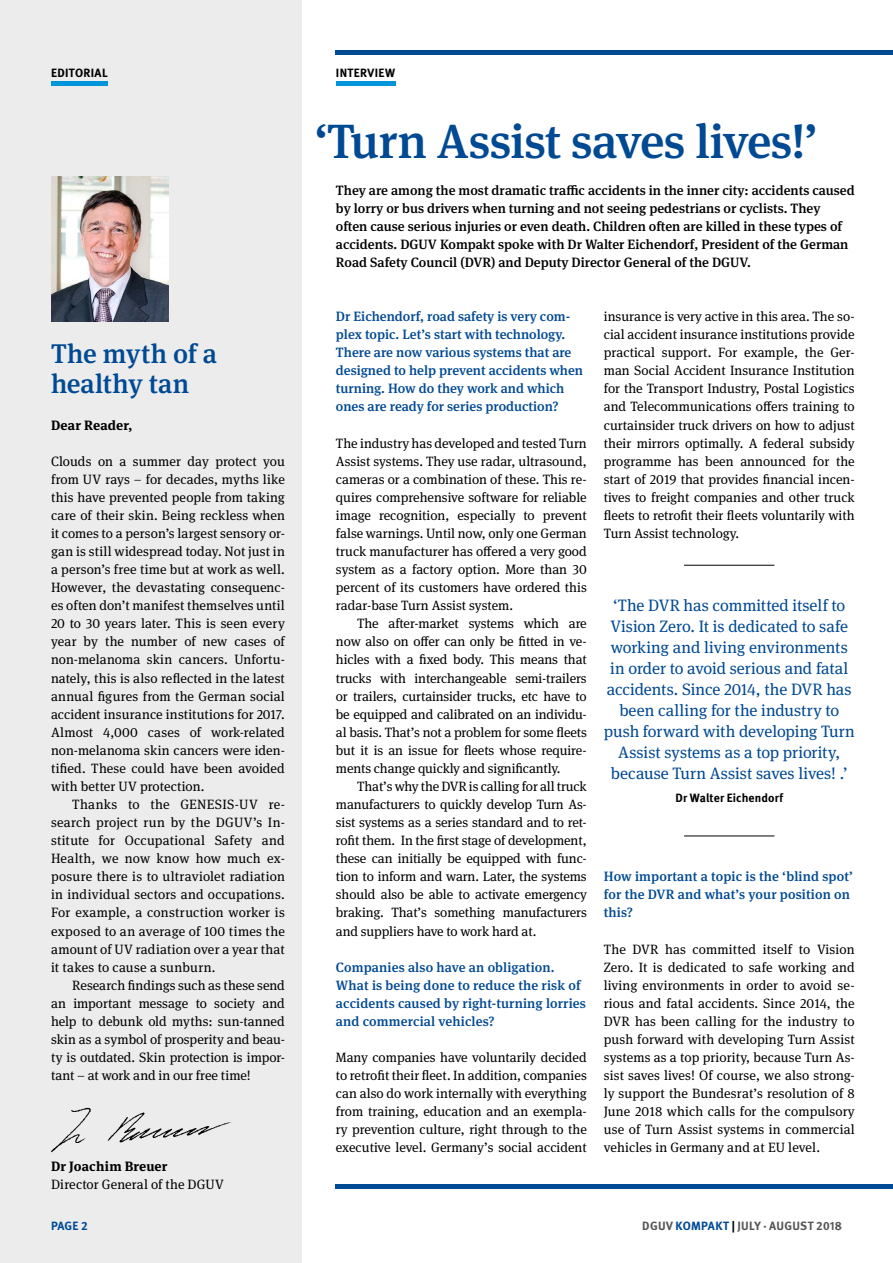
<style>
.page{position:relative;width:893px;height:1263px;background:#fff}
.page>*{position:absolute;margin:0;border:0;box-sizing:border-box;transform-origin:0 0}
.Hauptüberschrift__In{font:500 48px "DGUV Meta Serif";letter-spacing:-.01em;color:#004993}
.Editorial__Überschri{font:500 27px/30px "DGUV Meta Serif";color:#004993}
.t1{font:16.5px/21px "DGUV Meta Serif";color:#004993;text-align:center}
.Antwort{font:13.5px/18px "DGUV Meta Serif";color:#000;text-align:justify}
.Antwort__mit_Einzug{font:13.5px/18px "DGUV Meta Serif";letter-spacing:-.01em;color:#000;text-align:justify}
.Editorial__Text{font:13.5px/18px "DGUV Meta Serif";letter-spacing:.01em;color:#000;text-align:justify}
.Editorial__Text_mit{font:13.5px/18px "DGUV Meta Serif";letter-spacing:.01em;color:#000;text-align:justify}
.Frage{font:500 13.5px/18px "DGUV Meta Serif";color:#004993}
.Introtext{font:500 13.5px/18px "DGUV Meta Serif";color:#000}
.Editorial__Text-2{font:700 13.5px "DGUV Meta Serif";letter-spacing:.01em;color:#000}
.Rubrik{font:700 12px "DGUV Meta";letter-spacing:.025em;color:#000}
.t2{font:700 12px "DGUV Meta";letter-spacing:.025em;color:#565656}
.t3{font:700 12px "DGUV Meta";color:#004993}
.s1{color:#004993}
.s2{color:#000}
</style>
<div class="page">
<div style="left:0;top:0;width:302px;height:1263px;background:#ececed"></div>
<img style="left:51px;top:176px;width:117px;height:145px">
<img style="left:51px;top:1107px;width:181px;height:45px">
<hr style="left:336px;top:1184px;width:557px;height:4px;background:#004993">
<hr style="left:336px;top:50px;width:557px;height:4px;background:#004993">
<hr style="left:336px;top:82px;width:59px;height:4px;background:#0095db">
<hr style="left:51px;top:82px;width:57px;height:4px;background:#0095db">
<hr style="left:684px;top:565px;width:90px;height:1px;background:#000">
<hr style="left:684px;top:835px;width:90px;height:1px;background:#000">
<h1 class="Rubrik" style="left:51px;top:66px;width:58px">EDITORIAL</h1>
<h1 class="Rubrik" style="left:336px;top:66px;width:61px">INTERVIEW</h1>
<p class="Hauptüberschrift__In" style="left:314px;top:113px;width:505px">‘Turn Assist saves lives!’</p>
<p class="Editorial__Überschri" style="left:51px;top:339px;width:168px">The myth of a healthy tan</p>
<p class="Editorial__Text-2" style="left:51px;top:416px;width:83px">Dear Reader,</p>
<p class="Editorial__Text" style="left:51px;top:452px;width:235px">Clouds on a summer day protect you from UV rays – for decades, myths like this have prevented people from taking care of their skin. Being reckless when it comes to a person’s largest sensory or&shy;gan is still widespread today. Not just in a person’s free time but at work as well.<br>However, the devastating consequenc&shy;es often don’t manifest themselves until 20 to 30 years later. This is seen every year by the number of new cases of non-melanoma skin cancers. Unfortu&shy;nately, this is also reflected in the latest annual figures from the German social accident insurance institutions for 2017.<br>Almost 4,000 cases of work-related non-melanoma skin cancers were iden&shy;tified. These could have been avoided with better UV protection.</p>
<p class="Editorial__Text_mit" style="left:51px;top:796px;width:235px;text-indent:21px">Thanks to the GENESIS-UV re&shy;search project run by the DGUV’s In&shy;stitute for Occupational Safety and Health, we now know how much ex&shy;posure there is to ultraviolet radiation in individual sectors and occupations.<br>For example, a construction worker is exposed to an average of 100 times the amount of UV radiation over a year that it takes to cause a sunburn.</p>
<p class="Editorial__Text_mit" style="left:51px;top:976px;width:235px;text-indent:21px">Research findings such as these send an important message to society and help to debunk old myths: sun-tanned skin as a symbol of prosperity and beau&shy;ty is outdated. Skin protection is impor&shy;tant – at work and in our free time!</p>
<p class="Editorial__Text-2" style="left:51px;top:1157px;width:118px">Dr Joachim Breuer</p>
<p class="Editorial__Text" style="left:51px;top:1175px;width:174px">Director General of the DGUV</p>
<p class="t3" style="left:51px;top:1219px;width:38px">PAGE 2</p>
<p class="Introtext" style="left:336px;top:181px;width:520px">They are among the most dramatic traffic accidents in the inner city: accidents caused by lorry or bus drivers when turning and not seeing pedestrians or cyclists. They often cause serious injuries or even death. Children often are killed in these types of accidents. DGUV Kompakt spoke with Dr Walter Eichendorf, President of the German Road Safety Council (DVR) and Deputy Director General of the DGUV.</p>
<p class="Frage" style="left:336px;top:308px;width:249px">Dr Eichendorf, road safety is very com&shy;plex topic. Let’s start with technology.<br>There are now various systems that are designed to help prevent accidents when turning. How do they work and which ones are ready for series production?</p>
<p class="Antwort" style="left:336px;top:434px;width:252px">The industry has developed and tested Turn Assist systems. They use radar, ultrasound, cameras or a combination of these. This re&shy;quires comprehensive software for reliable image recognition, especially to prevent false warnings. Until now, only one German truck manufacturer has offered a very good system as a factory option. More than 30 percent of its customers have ordered this radar-base Turn Assist system.</p>
<p class="Antwort__mit_Einzug" style="left:336px;top:615px;width:252px;text-indent:21px">The after-market systems which are now also on offer can only be fitted in ve&shy;hicles with a fixed body. This means that trucks with interchangeable semi-trailers or trailers, curtainsider trucks, etc have to be equipped and calibrated on an individu&shy;al basis. That’s not a problem for some fleets but it is an issue for fleets whose require&shy;ments change quickly and significantly.</p>
<p class="Antwort__mit_Einzug" style="left:336px;top:777px;width:252px;text-indent:21px">That’s why the DVR is calling for all truck manufacturers to quickly develop Turn As&shy;sist systems as a series standard and to ret&shy;rofit them. In the first stage of development, these can initially be equipped with func&shy;tion to inform and warn. Later, the systems should also be able to activate emergency braking. That’s something manufacturers and suppliers have to work hard at.</p>
<p class="Frage" style="left:336px;top:958px;width:252px">Companies also have an obligation.<br>What is being done to reduce the risk of accidents caused by right-turning lorries and commercial vehicles?</p>
<p class="Antwort" style="left:336px;top:1049px;width:252px">Many companies have voluntarily decided to retrofit their fleet. In addition, companies can also do work internally with everything from training, education and an exempla&shy;ry prevention culture, right through to the executive level. Germany’s social accident</p>
<p class="Antwort" style="left:604px;top:308px;width:252px">insurance is very active in this area. The so&shy;cial accident insurance institutions provide practical support. For example, the Ger&shy;man Social Accident Insurance Institution for the Transport Industry, Postal Logistics and Telecommunications offers training to curtainsider truck drivers on how to adjust their mirrors optimally. A federal subsidy programme has been announced for the start of 2019 that provides financial incen&shy;tives to freight companies and other truck fleets to retrofit their fleets voluntarily with Turn Assist technology.</p>
<p class="t1" style="left:604px;top:596px;width:252px">‘The DVR has committed itself to Vision Zero. It is dedicated to safe working and living environments in order to avoid serious and fatal accidents. Since 2014, the DVR has been calling for the industry to push forward with developing Turn Assist systems as a top priority, because Turn Assist saves lives! .’</p>
<p class="Rubrik" style="left:675px;top:791px;width:109px">Dr Walter Eichendorf</p>
<p class="Frage" style="left:604px;top:868px;width:251px">How important a topic is the ‘blind spot’ for the DVR and what’s your position on this?</p>
<p class="Antwort" style="left:604px;top:940px;width:252px">The DVR has committed itself to Vision Zero. It is dedicated to safe working and living environments in order to avoid se&shy;rious and fatal accidents. Since 2014, the DVR has been calling for the industry to push forward with developing Turn Assist systems as a top priority, because Turn As&shy;sist saves lives! Of course, we also strong&shy;ly support the Bundesrat’s resolution of 8<br>June 2018 which calls for the compulsory use of Turn Assist systems in commercial vehicles in Germany and at EU level.</p>
<p class="t2" style="left:642px;top:1219px;width:201px">DGUV <span class="s1">KOMPAKT</span> <span class="s2">|</span> JULY · AUGUST 2018</p>
</div>
